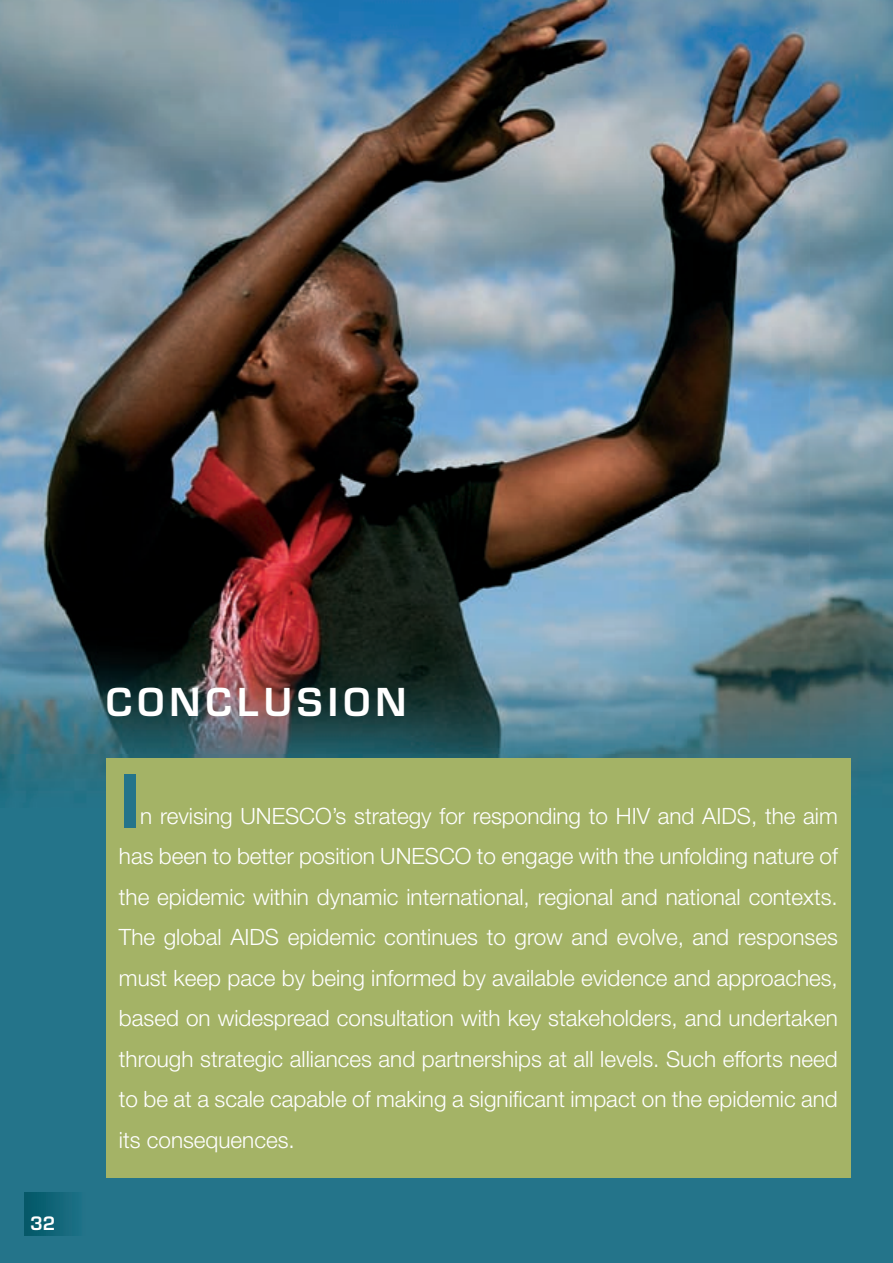
<style>
.page{position:relative;width:893px;height:1263px;background:#fff}
.page>*{position:absolute;margin:0;border:0;box-sizing:border-box;transform-origin:0 0}
.t1{font:700 75px "Helvetica Neue";color:#24748a}
.t2{font:600 37.5px "Eurostile LT";letter-spacing:.14em;color:#fff}
.t3{font:300 22.5px/40.5px "Helvetica Neue";color:#fff;text-align:justify}
.t4{font:600 18px "Eurostile LT";color:#fff}
</style>
<div class="page">
<div style="left:0;top:0;width:892px;height:1263px;background:#24748a"></div>
<img style="left:0;top:0;width:810px;height:754px">
<img style="left:810px;top:0;width:82px;height:807px">
<img style="left:0;top:754px;width:811px;height:36px">
<div style="left:25px;top:1193px;width:63px;height:42px;background:linear-gradient(to right,#015767,#22748b)"></div>
<div style="left:106px;top:758px;width:744px;height:420px;background:#a4b366"></div>
<p class="t4" style="left:30px;top:1216px;width:27px">32</p>
<h2 class="t2" style="left:106px;top:688px;width:302px">CONCLUSION</h2>
<h1 class="t1" style="left:119px;top:775px;width:24px">I</h1>
<p class="t3" style="left:119px;top:798px;width:720px;text-indent:21px">n revising UNESCO’s strategy for responding to HIV and AIDS, the aim has been to better position UNESCO to engage with the unfolding nature of the epidemic within dynamic international, regional and national contexts.<br>The global AIDS epidemic continues to grow and evolve, and responses must keep pace by being informed by available evidence and approaches, based on widespread consultation with key stakeholders, and undertaken through strategic alliances and partnerships at all levels. Such efforts need to be at a scale capable of making a significant impact on the epidemic and its consequences.</p>
</div>
